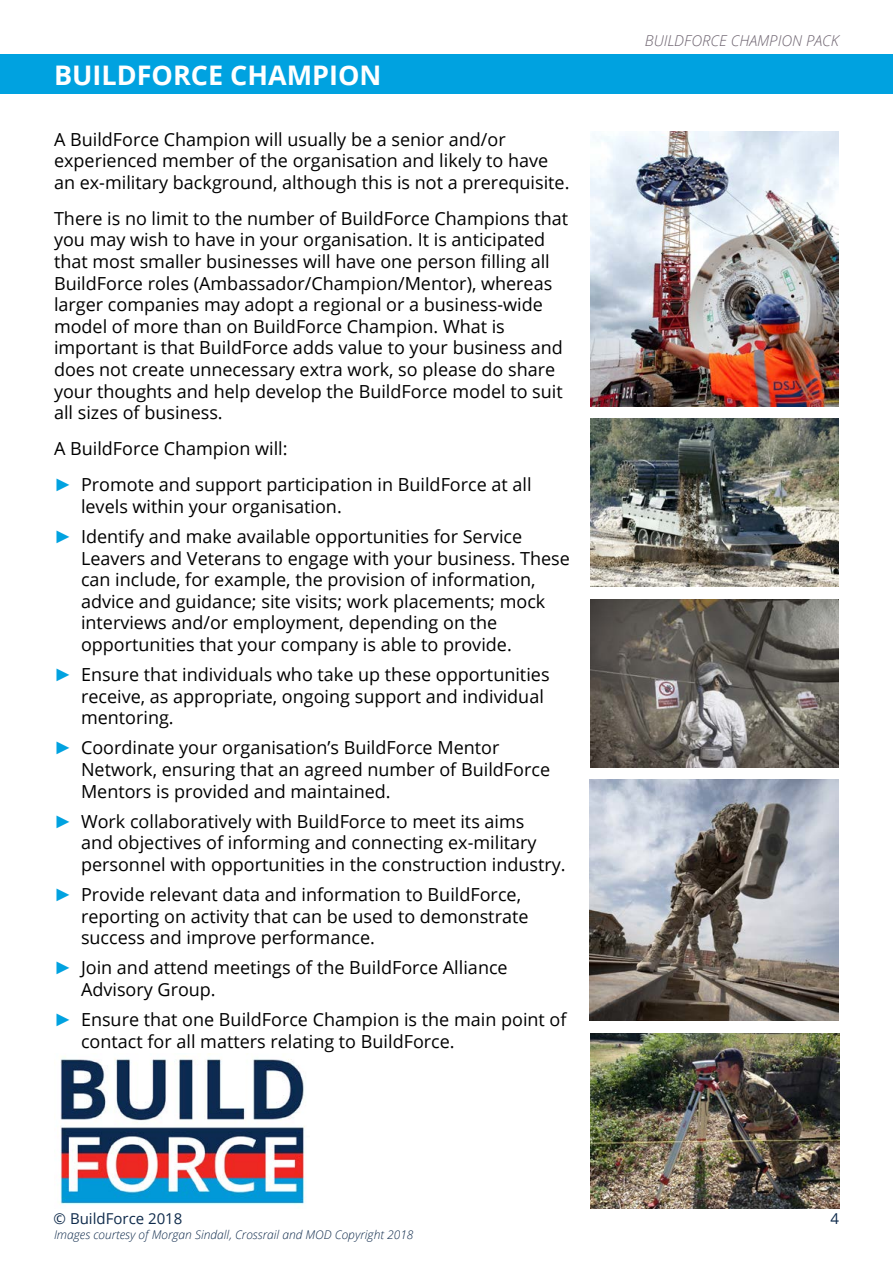
<style>
.page{position:relative;width:893px;height:1263px;background:#fff}
.page>*{position:absolute;margin:0;border:0;box-sizing:border-box;transform-origin:0 0}
.t1{font:700 27px "Open Sans";color:#fff}
.t2{font:18px/21.6px "Open Sans";color:#000}
.t3{font:italic 300 15px "Open Sans";color:#6c626e}
.t4{font:15px "Open Sans";color:#0e2a4b}
.t5{font:italic 300 12px "Open Sans";color:#0e2a4b}
.s1{font-family:"Arial";font-weight:700;color:#00a2e0}
</style>
<div class="page">
<div style="left:0;top:54px;width:893px;height:40px;background:#00a2e0"></div>
<img style="left:590px;top:132px;width:249px;height:274px">
<img style="left:590px;top:419px;width:249px;height:168px">
<img style="left:590px;top:600px;width:249px;height:167px">
<img style="left:589px;top:780px;width:250px;height:241px">
<img style="left:60px;top:1056px;width:246px;height:149px">
<img style="left:590px;top:1034px;width:249px;height:175px">
<h1 class="t1" style="left:54px;top:56px;width:329px">BUILDFORCE CHAMPION</h1>
<p class="t2" style="left:54px;top:128px;width:517px">A BuildForce Champion will usually be a senior and/or experienced member of the organisation and likely to have an ex-military background, although this is not a prerequisite.</p>
<p class="t2" style="left:54px;top:207px;width:516px">There is no limit to the number of BuildForce Champions that you may wish to have in your organisation. It is anticipated that most smaller businesses will have one person filling all BuildForce roles (Ambassador/Champion/Mentor), whereas larger companies may adopt a regional or a business-wide model of more than on BuildForce Champion. What is important is that BuildForce adds value to your business and does not create unnecessary extra work, so please do share your thoughts and help develop the BuildForce model to suit all sizes of business.</p>
<p class="t2" style="left:54px;top:430px;width:479px;line-height:36px">A BuildForce Champion will:<br><span class="s1">►</span> Promote and support participation in BuildForce at all</p>
<p class="t2" style="left:54px;top:491px;width:470px;line-height:30.2px;text-indent:27px">levels within your organisation.<br><span class="s1">►</span> Identify and make available opportunities for Service</p>
<p class="t2" style="left:81px;top:547px;width:490px">Leavers and Veterans to engage with your business. These can include, for example, the provision of information, advice and guidance; site visits; work placements; mock interviews and/or employment, depending on the opportunities that your company is able to provide.</p>
<p class="t2" style="left:81px;top:663px;width:470px;text-indent:-27px"><span class="s1">►</span> Ensure that individuals who take up these opportunities receive, as appropriate, ongoing support and individual mentoring.</p>
<p class="t2" style="left:81px;top:736px;width:471px;text-indent:-27px"><span class="s1">►</span> Coordinate your organisation’s BuildForce Mentor<br>Network, ensuring that an agreed number of BuildForce<br>Mentors is provided and maintained.</p>
<p class="t2" style="left:81px;top:810px;width:486px;text-indent:-27px"><span class="s1">►</span> Work collaboratively with BuildForce to meet its aims<br>and objectives of informing and connecting ex-military personnel with opportunities in the construction industry.</p>
<p class="t2" style="left:81px;top:883px;width:449px;text-indent:-27px"><span class="s1">►</span> Provide relevant data and information to BuildForce, reporting on activity that can be used to demonstrate success and improve performance.</p>
<p class="t2" style="left:81px;top:956px;width:428px;text-indent:-27px"><span class="s1">►</span> Join and attend meetings of the BuildForce Alliance<br>Advisory Group.</p>
<p class="t2" style="left:81px;top:1008px;width:487px;text-indent:-27px"><span class="s1">►</span> Ensure that one BuildForce Champion is the main point of contact for all matters relating to BuildForce.</p>
<p class="t3" style="left:645px;top:30px;width:196px">BUILDFORCE CHAMPION PACK</p>
<p class="t4" style="left:54px;top:1209px;width:130px">© BuildForce 2018</p>
<p class="t4" style="left:830px;top:1209px;width:10px">4</p>
<p class="t5" style="left:54px;top:1227px;width:361px">Images courtesy of Morgan Sindall, Crossrail and MOD Copyright 2018</p>
</div>
